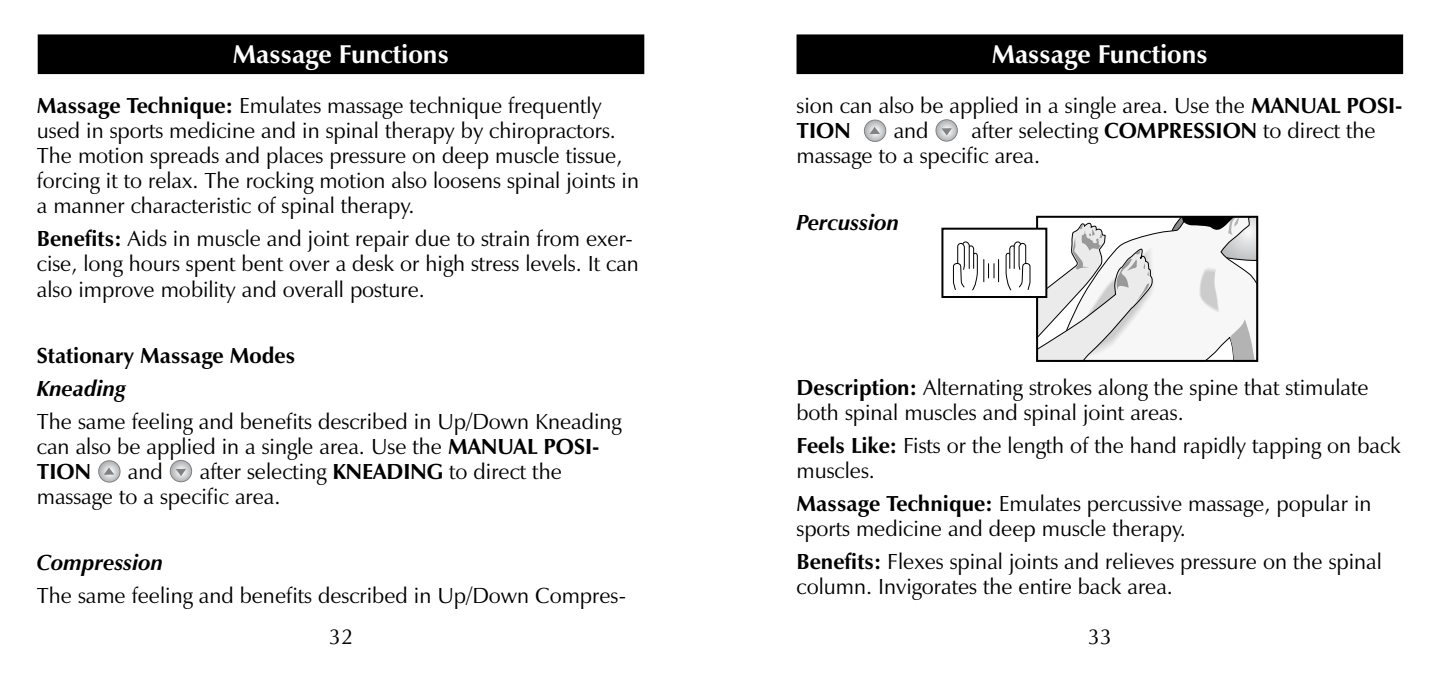
<style>
.page{position:relative;width:1440px;height:681px;background:#fff}
.page>*{position:absolute;margin:0;border:0;box-sizing:border-box;transform-origin:0 0}
.t1{font:700 26px "Zapf Humanist 601 BT";color:#fff}
.t2{font:22px/25px "Zapf Humanist 601 BT";color:#000}
.t3{font:italic 700 22px "Zapf Humanist 601 BT";color:#000}
.t4{font:700 22px "Zapf Humanist 601 BT";color:#000}
.s1{font-weight:700}
</style>
<div class="page">
<svg style="left:863px;top:119px;width:24px;height:23px"></svg>
<svg style="left:935px;top:119px;width:23px;height:23px"></svg>
<svg style="left:1037px;top:215px;width:221px;height:144px"></svg>
<div style="left:1036px;top:216px;width:222px;height:146px;border:2px solid #000"></div>
<div style="left:942px;top:228px;width:104px;height:69px;background:#fff"></div>
<div style="left:941px;top:227px;width:106px;height:71px;border:2px solid #000"></div>
<svg style="left:1005px;top:241px;width:26px;height:57px"></svg>
<svg style="left:952px;top:241px;width:47px;height:57px"></svg>
<div style="left:797px;top:34px;width:606px;height:40px;background:#000"></div>
<svg style="left:98px;top:460px;width:23px;height:22px"></svg>
<svg style="left:169px;top:460px;width:24px;height:22px"></svg>
<div style="left:38px;top:34px;width:606px;height:40px;background:#000"></div>
<p class="t1" style="left:233px;top:38px;width:218px">Massage Functions</p>
<p class="t2" style="left:37px;top:93px;width:604px"><span class="s1">Massage Technique:</span> Emulates massage technique frequently used in sports medicine and in spinal therapy by chiropractors.<br>The motion spreads and places pressure on deep muscle tissue, forcing it to relax. The rocking motion also loosens spinal joints in a manner characteristic of spinal therapy.</p>
<p class="t2" style="left:37px;top:226px;width:604px"><span class="s1">Benefits:</span> Aids in muscle and joint repair due to strain from exer&shy;cise, long hours spent bent over a desk or high stress levels. It can also improve mobility and overall posture.</p>
<p class="t4" style="left:37px;top:341px;width:260px">Stationary Massage Modes</p>
<p class="t3" style="left:37px;top:374px;width:91px">Kneading</p>
<p class="t2" style="left:37px;top:408px;width:586px">The same feeling and benefits described in Up/Down Kneading can also be applied in a single area. Use the <span class="s1">MANUAL POSI-<br>TION</span></p>
<p class="t2" style="left:37px;top:458px;width:526px;text-indent:163px">after selecting <span class="s1">KNEADING</span> to direct the massage to a specific area.</p>
<p class="t2" style="left:128px;top:458px;width:36px">and</p>
<p class="t3" style="left:37px;top:549px;width:128px">Compression</p>
<p class="t2" style="left:37px;top:583px;width:591px">The same feeling and benefits described in Up/Down Compres-</p>
<p class="t2" style="left:329px;top:623px;width:26px">32</p>
<p class="t1" style="left:992px;top:38px;width:218px">Massage Functions</p>
<p class="t2" style="left:797px;top:93px;width:608px">sion can also be applied in a single area. Use the <span class="s1">MANUAL POSI-<br>TION</span></p>
<p class="t2" style="left:797px;top:118px;width:581px;text-indent:175px">after selecting <span class="s1">COMPRESSION</span> to direct the massage to a specific area.</p>
<p class="t2" style="left:894px;top:118px;width:36px">and</p>
<p class="t3" style="left:797px;top:208px;width:104px">Percussion</p>
<p class="t2" style="left:797px;top:375px;width:574px"><span class="s1">Description:</span> Alternating strokes along the spine that stimulate both spinal muscles and spinal joint areas.</p>
<p class="t2" style="left:797px;top:433px;width:606px"><span class="s1">Feels Like:</span> Fists or the length of the hand rapidly tapping on back muscles.</p>
<p class="t2" style="left:797px;top:491px;width:577px"><span class="s1">Massage Technique:</span> Emulates percussive massage, popular in sports medicine and deep muscle therapy.</p>
<p class="t2" style="left:797px;top:549px;width:587px"><span class="s1">Benefits:</span> Flexes spinal joints and relieves pressure on the spinal column. Invigorates the entire back area.</p>
<p class="t2" style="left:1088px;top:623px;width:26px">33</p>
</div>
